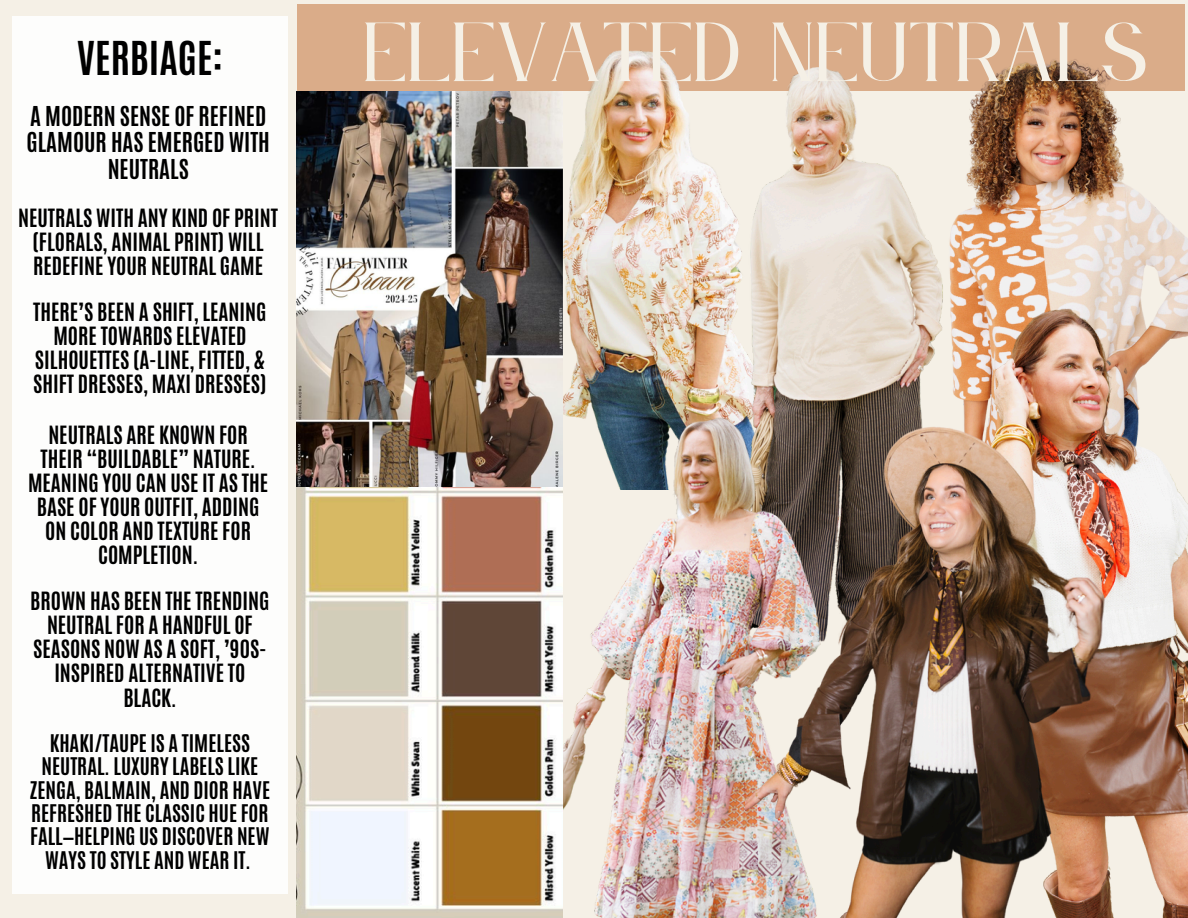
<style>
.page{position:relative;width:1188px;height:918px;background:#f5f0e6}
.page>*{position:absolute;margin:0;border:0;box-sizing:border-box;transform-origin:0 0}
.t1{font:73.5px "Le Jour Serif";color:#f5f0e6}
.t2{font:700 39px "Antonio";color:#000}
.t3{font:700 22.95px/26.2px "Antonio";color:#000;text-align:center}
.t4{font:700 21px/24.2px "Antonio";color:#000;text-align:center}
.t5{font:700 20.4px/23.4px "Antonio";color:#000;text-align:center}
</style>
<div class="page">
<div style="left:12px;top:16px;width:276px;height:877px;background:#fff"></div>
<div style="left:297px;top:5px;width:887px;height:86px;background:#daac89"></div>
<img style="left:950px;top:48px;width:238px;height:349px">
<img style="left:959px;top:292px;width:229px;height:626px">
<img style="left:527px;top:50px;width:168px;height:356px">
<img style="left:695px;top:67px;width:255px;height:339px">
<img style="left:562px;top:406px;width:183px;height:512px">
<img style="left:745px;top:397px;width:383px;height:521px">
<img style="left:297px;top:92px;width:265px;height:395px">
<img style="left:297px;top:487px;width:265px;height:431px">
<p class="t2" style="left:77px;top:30px;width:148px">VERBIAGE:</p>
<h3 class="t3" style="left:27px;top:103px;width:245px">A MODERN SENSE OF REFINED<br>GLAMOUR HAS EMERGED WITH<br>NEUTRALS</h3>
<h3 class="t4" style="left:18px;top:206px;width:261px">NEUTRALS WITH ANY KIND OF PRINT (FLORALS, ANIMAL PRINT) WILL<br>REDEFINE YOUR NEUTRAL GAME</h3>
<p class="t4" style="left:33px;top:300px;width:235px">THERE’S BEEN A SHIFT, LEANING<br>MORE TOWARDS ELEVATED<br>SILHOUETTES (A-LINE, FITTED, &amp;<br>SHIFT DRESSES, MAXI DRESSES)</p>
<h3 class="t4" style="left:28px;top:423px;width:242px">NEUTRALS ARE KNOWN FOR<br>THEIR “BUILDABLE” NATURE.<br>MEANING YOU CAN USE IT AS THE<br>BASE OF YOUR OUTFIT, ADDING<br>ON COLOR AND TEXTURE FOR<br>COMPLETION.</h3>
<p class="t4" style="left:30px;top:589px;width:241px">BROWN HAS BEEN THE TRENDING<br>NEUTRAL FOR A HANDFUL OF<br>SEASONS NOW AS A SOFT, ’90S-<br>INSPIRED ALTERNATIVE TO<br>BLACK.</p>
<p class="t5" style="left:30px;top:732px;width:242px">KHAKI/TAUPE IS A TIMELESS<br>NEUTRAL. LUXURY LABELS LIKE<br>ZENGA, BALMAIN, AND DIOR HAVE<br>REFRESHED THE CLASSIC HUE FOR<br>FALL—HELPING US DISCOVER NEW<br>WAYS TO STYLE AND WEAR IT.</p>
<p class="t1" style="left:364px;top:13px;width:786px">ELEVATED NEUTRALS</p>
</div>
